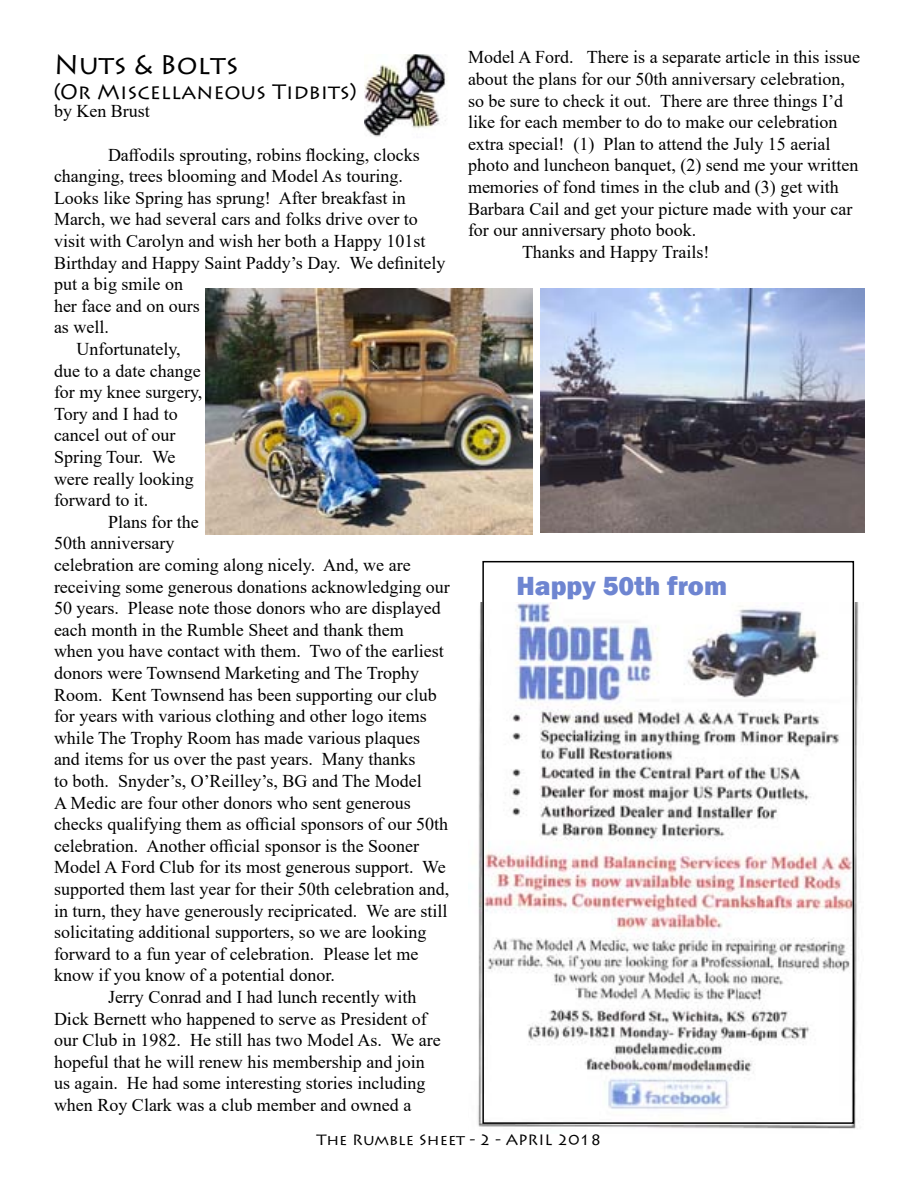
<style>
.page{position:relative;width:918px;height:1188px;background:#fff}
.page>*{position:absolute;margin:0;border:0;box-sizing:border-box;transform-origin:0 0}
.t1{font:800 27px "Franklin Gothic";color:#6e85d1}
.t2{font:27px "Lithos Pro";color:#000}
.t3{font:21px "Lithos Pro";color:#000}
.t4{font:18px "Times New Roman";color:#000}
.t5{font:15px "Lithos Pro";color:#000;scale:1.04 1}
</style>
<div class="page">
<img style="left:364px;top:54px;width:83px;height:83px">
<img style="left:205px;top:289px;width:328px;height:246px">
<img style="left:478px;top:603px;width:381px;height:526px">
<div style="left:482px;top:561px;width:372px;height:563px;border:2px solid #000"></div>
<img style="left:541px;top:289px;width:324px;height:243px">
<h1 class="t2" style="left:54px;top:49px;width:186px">Nuts &amp; Bolts</h1>
<p class="t3" style="left:54px;top:80px;width:304px">(Or Miscellaneous Tidbits)</p>
<p class="t4" style="left:54px;top:99px;width:97px">by Ken Brust</p>
<p class="t4" style="left:108px;top:142px;width:313px">Daffodils sprouting, robins flocking, clocks</p>
<p class="t4" style="left:54px;top:164px;width:350px">changing, trees blooming and Model As touring.</p>
<p class="t4" style="left:54px;top:185px;width:353px">Looks like Spring has sprung! After breakfast in</p>
<p class="t4" style="left:54px;top:207px;width:365px">March, we had several cars and folks drive over to</p>
<p class="t4" style="left:54px;top:228px;width:373px">visit with Carolyn and wish her both a Happy 101st</p>
<p class="t4" style="left:54px;top:250px;width:393px">Birthday and Happy Saint Paddy’s Day. We definitely</p>
<p class="t4" style="left:54px;top:272px;width:131px">put a big smile on</p>
<p class="t4" style="left:54px;top:293px;width:147px">her face and on ours</p>
<p class="t4" style="left:54px;top:315px;width:56px">as well.</p>
<p class="t4" style="left:76px;top:336px;width:106px">Unfortunately,</p>
<p class="t4" style="left:54px;top:358px;width:148px">due to a date change</p>
<p class="t4" style="left:54px;top:380px;width:150px">for my knee surgery,</p>
<p class="t4" style="left:54px;top:401px;width:125px">Tory and I had to</p>
<p class="t4" style="left:54px;top:423px;width:123px">cancel out of our</p>
<p class="t4" style="left:54px;top:444px;width:123px">Spring Tour. We</p>
<p class="t4" style="left:54px;top:466px;width:141px">were really looking</p>
<p class="t4" style="left:54px;top:488px;width:96px">forward to it.</p>
<p class="t4" style="left:108px;top:509px;width:92px">Plans for the</p>
<p class="t4" style="left:54px;top:531px;width:122px">50th anniversary</p>
<p class="t4" style="left:54px;top:552px;width:358px">celebration are coming along nicely. And, we are</p>
<p class="t4" style="left:54px;top:574px;width:397px">receiving some generous donations acknowledging our</p>
<p class="t4" style="left:54px;top:596px;width:388px">50 years. Please note those donors who are displayed</p>
<p class="t4" style="left:54px;top:617px;width:351px">each month in the Rumble Sheet and thank them</p>
<p class="t4" style="left:54px;top:639px;width:391px">when you have contact with them. Two of the earliest</p>
<p class="t4" style="left:54px;top:660px;width:367px">donors were Townsend Marketing and The Trophy</p>
<p class="t4" style="left:54px;top:682px;width:384px">Room. Kent Townsend has been supporting our club</p>
<p class="t4" style="left:54px;top:704px;width:374px">for years with various clothing and other logo items</p>
<p class="t4" style="left:54px;top:725px;width:368px">while The Trophy Room has made various plaques</p>
<p class="t4" style="left:54px;top:747px;width:363px">and items for us over the past years. Many thanks</p>
<p class="t4" style="left:54px;top:768px;width:369px">to both. Snyder’s, O’Reilley’s, BG and The Model</p>
<p class="t4" style="left:54px;top:790px;width:358px">A Medic are four other donors who sent generous</p>
<p class="t4" style="left:54px;top:812px;width:396px">checks qualifying them as official sponsors of our 50th</p>
<p class="t4" style="left:54px;top:833px;width:367px">celebration. Another official sponsor is the Sooner</p>
<p class="t4" style="left:54px;top:855px;width:393px">Model A Ford Club for its most generous support. We</p>
<p class="t4" style="left:54px;top:876px;width:397px">supported them last year for their 50th celebration and,</p>
<p class="t4" style="left:54px;top:898px;width:395px">in turn, they have generously recipricated. We are still</p>
<p class="t4" style="left:54px;top:920px;width:374px">solicitating additional supporters, so we are looking</p>
<p class="t4" style="left:54px;top:941px;width:366px">forward to a fun year of celebration. Please let me</p>
<p class="t4" style="left:54px;top:963px;width:282px">know if you know of a potential donor.</p>
<p class="t4" style="left:108px;top:984px;width:310px">Jerry Conrad and I had lunch recently with</p>
<p class="t4" style="left:54px;top:1006px;width:374px">Dick Bernett who happened to serve as President of</p>
<p class="t4" style="left:54px;top:1028px;width:388px">our Club in 1982. He still has two Model As. We are</p>
<p class="t4" style="left:54px;top:1049px;width:372px">hopeful that he will renew his membership and join</p>
<p class="t4" style="left:54px;top:1071px;width:373px">us again. He had some interesting stories including</p>
<p class="t4" style="left:54px;top:1092px;width:359px">when Roy Clark was a club member and owned a</p>
<p class="t4" style="left:468px;top:45px;width:394px">Model A Ford. There is a separate article in this issue</p>
<p class="t4" style="left:468px;top:66px;width:378px">about the plans for our 50th anniversary celebration,</p>
<p class="t4" style="left:468px;top:88px;width:377px">so be sure to check it out. There are three things I’d</p>
<p class="t4" style="left:468px;top:110px;width:371px">like for each member to do to make our celebration</p>
<p class="t4" style="left:468px;top:131px;width:364px">extra special! (1) Plan to attend the July 15 aerial</p>
<p class="t4" style="left:468px;top:153px;width:392px">photo and luncheon banquet, (2) send me your written</p>
<p class="t4" style="left:468px;top:174px;width:372px">memories of fond times in the club and (3) get with</p>
<p class="t4" style="left:468px;top:196px;width:386px">Barbara Cail and get your picture made with your car</p>
<p class="t4" style="left:468px;top:218px;width:230px">for our anniversary photo book.</p>
<p class="t4" style="left:522px;top:239px;width:189px">Thanks and Happy Trails!</p>
<h1 class="t1" style="left:517px;top:568px;width:212px">Happy 50th from</h1>
<p class="t5" style="left:316px;top:1131px;width:276px">The Rumble Sheet - 2 - APRIL 2018</p>
</div>
